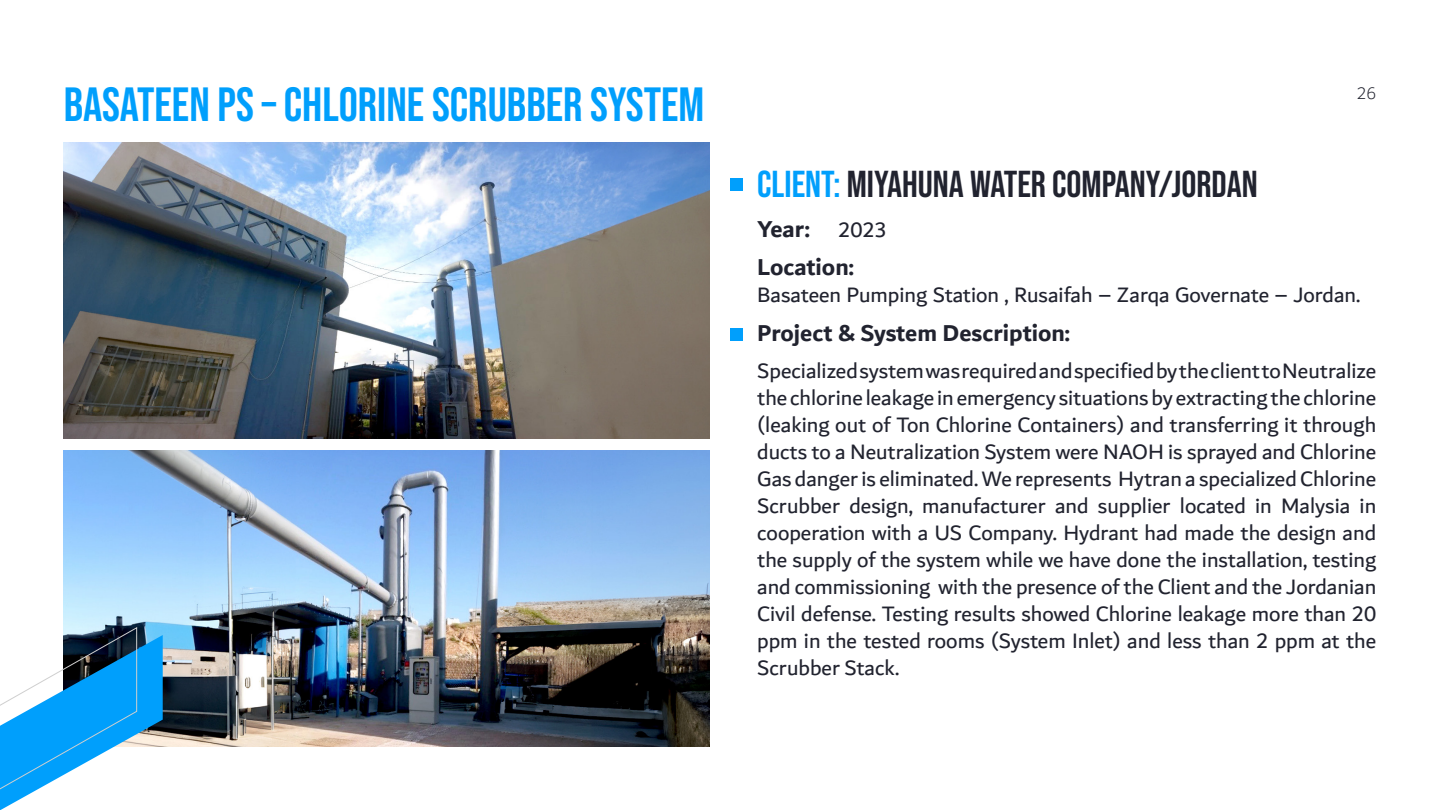
<style>
.page{position:relative;width:1440px;height:810px;background:#fff}
.page>*{position:absolute;margin:0;border:0;box-sizing:border-box;transform-origin:0 0}
.t1{font:48px "Bebas Neue";color:#009ffc}
.t2{font:37.5px "Bebas Neue";color:#21232f}
.t3{font:700 24.75px "Dubai";color:#21232f}
.t4{font:22.5px/27px "Dubai";color:#21232f;text-align:justify}
.t5{font:300 18px "Dubai";color:#21232f}
.s1{color:#009ffc}
</style>
<div class="page">
<div style="left:731px;top:178px;width:12px;height:12px;background:#009ffc"></div>
<div style="left:731px;top:328px;width:12px;height:13px;background:#009ffc"></div>
<img style="left:64px;top:451px;width:645px;height:295px">
<svg style="left:0;top:627px;width:163px;height:183px"></svg>
<img style="left:64px;top:143px;width:645px;height:295px">
<p class="t1" style="left:64px;top:77px;width:642px">BASATEEN PS – CHLORINE SCRUBBER SYSTEM</p>
<p class="t2" style="left:757px;top:163px;width:502px"><span class="s1">CLIENT:</span> MIYAHUNA WATER COMPANY/JORDAN</p>
<p class="t5" style="left:1357px;top:79px;width:21px">26</p>
<p class="t3" style="left:757px;top:214px;width:54px">Year:</p>
<p class="t3" style="left:757px;top:252px;width:98px">Location:</p>
<p class="t4" style="left:757px;top:281px;width:605px">Basateen Pumping Station , Rusaifah – Zarqa Governate – Jordan.</p>
<p class="t4" style="left:838px;top:215px;width:50px">2023</p>
<p class="t3" style="left:757px;top:318px;width:314px">Project &amp; System Description:</p>
<p class="t4" style="left:757px;top:357px;width:621px">SpecializedsystemwasrequiredandspecifiedbytheclienttoNeutralize thechlorineleakageinemergencysituationsbyextractingthechlorine (leaking out of Ton Chlorine Containers) and transferring it through ducts to a Neutralization System were NAOH is sprayed and Chlorine Gasdangeriseliminated.Werepresents HytranaspecializedChlorine Scrubber design, manufacturer and supplier located in Malysia in cooperation with a US Company. Hydrant had made the design and the supply of the system while we have done the installation, testing and commissioning with the presence of the Client and the Jordanian Civil defense. Testing results showed Chlorine leakage more than 20 ppm in the tested rooms (System Inlet) and less than 2 ppm at the Scrubber Stack.</p>
</div>
